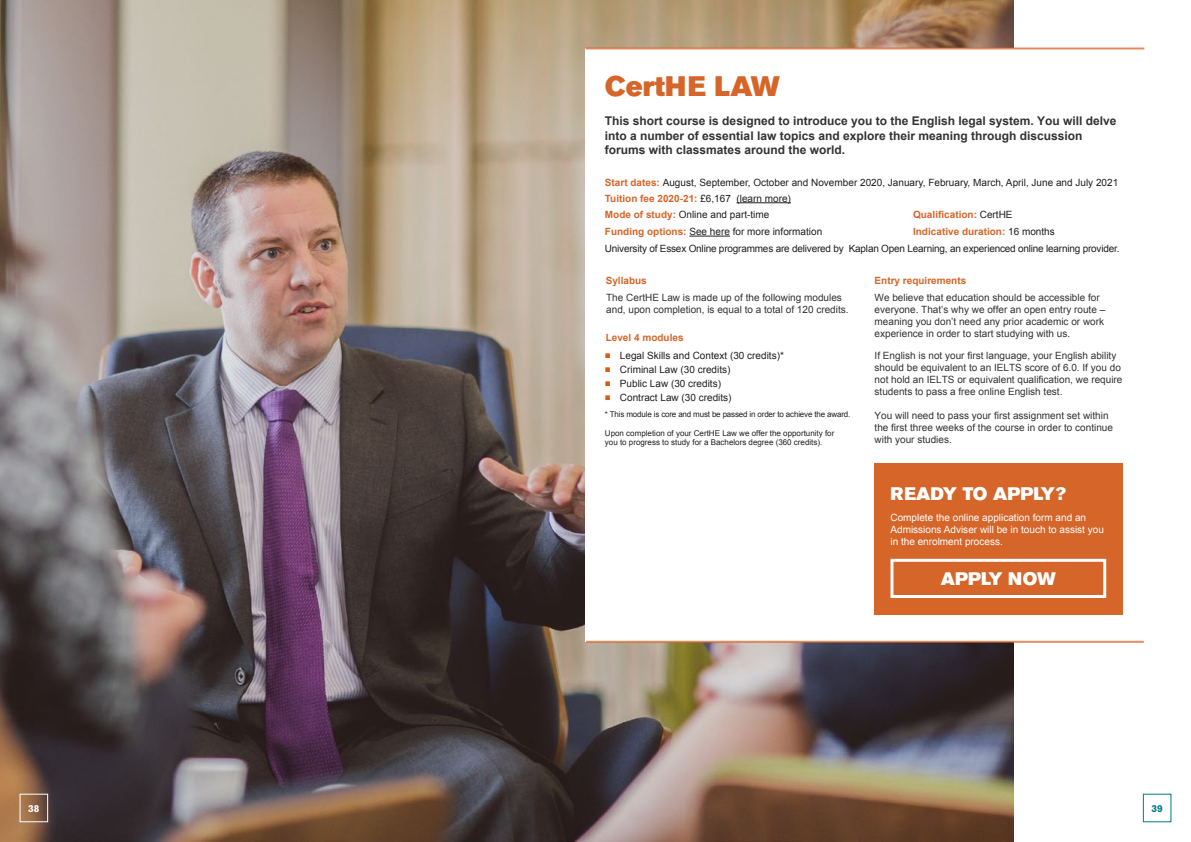
<style>
.page{position:relative;width:1191px;height:842px;background:#fff}
.page>*{position:absolute;margin:0;border:0;box-sizing:border-box;transform-origin:0 0}
.t1{font:28px "Akzidenz Grotesk BE Super";color:#d56529}
.t2{font:18px "Akzidenz Grotesk BE Super";color:#fff}
.body{font:700 12px/14.4px "Arial";color:#333}
.t3{font:10px/12px "Arial";color:#333}
.t4{font:10px "Arial";color:#231f20}
.body-2{font:700 10px "Arial";color:#d56529}
.t5{font:10px "Arial";letter-spacing:-.02em;color:#231f20}
.t6{font:10px/12px "Arial";color:#fff}
.t7{font:700 10px "Akzidenz Grotesk BE";color:#fff}
.t8{font:700 10px "Akzidenz Grotesk BE";color:#007a87}
.t9{font:8px/9.6px "Arial";color:#231f20}
.t10{font:8px "Arial";letter-spacing:-.02em;color:#231f20}
.s1{font-weight:700;color:#d56529}
.s2{font-weight:400;color:#231f20}
.s3{font-weight:700;color:#d55c19}
</style>
<div class="page">
<img style="left:0;top:0;width:1013px;height:842px">
<div style="left:585px;top:48px;width:558px;height:594px;background:#fff"></div>
<hr style="left:585px;top:47px;width:559px;height:2px;background:#d56529">
<hr style="left:586px;top:641px;width:557px;height:2px;background:#d56529">
<div style="left:875px;top:463px;width:247px;height:152px;background:#d56529"></div>
<div style="left:890px;top:559px;width:216px;height:39px;border:3px solid #fff"></div>
<div style="left:20px;top:794px;width:28px;height:28px;border:1px solid #fff"></div>
<hr style="left:736px;top:202px;width:55px;height:1px;background:#231f20">
<hr style="left:689px;top:236px;width:41px;height:1px;background:#231f20">
<p class="t1" style="left:605px;top:70px;width:177px">CertHE LAW</p>
<p class="body" style="left:605px;top:114px;width:513px">This short course is designed to introduce you to the English legal system. You will delve into a number of essential law topics and explore their meaning through discussion forums with classmates around the world.</p>
<p class="t4" style="left:605px;top:176px;width:515px"><span class="s1">Start dates:</span> August, September, October and November 2020, January, February, March, April, June and July 2021</p>
<p class="body-2" style="left:605px;top:192px;width:187px">Tuition fee 2020-21: <span class="s2">£6,167 (learn more)</span></p>
<p class="t4" style="left:605px;top:208px;width:166px"><span class="s1">Mode of study:</span> Online and part-time</p>
<p class="body-2" style="left:913px;top:208px;width:101px">Qualification: <span class="s2">CertHE</span></p>
<p class="t4" style="left:605px;top:225px;width:219px"><span class="s1">Funding options:</span> See here for more information</p>
<p class="body-2" style="left:913px;top:225px;width:143px">Indicative duration: <span class="s2">16 months</span></p>
<p class="t5" style="left:605px;top:242px;width:516px">University of Essex Online programmes are delivered by Kaplan Open Learning, an experienced online learning provider.</p>
<p class="body-2" style="left:606px;top:274px;width:43px">Syllabus</p>
<p class="t3" style="left:606px;top:292px;width:244px">The CertHE Law is made up of the following modules and, upon completion, is equal to a total of 120 credits.</p>
<p class="t4" style="left:605px;top:349px;width:180px"><span class="s3">■</span> Legal Skills and Context (30 credits)*</p>
<p class="t4" style="left:605px;top:363px;width:127px"><span class="s3">■</span> Criminal Law (30 credits)</p>
<p class="t4" style="left:605px;top:377px;width:118px"><span class="s3">■</span> Public Law (30 credits)</p>
<p class="t4" style="left:605px;top:391px;width:128px"><span class="s3">■</span> Contract Law (30 credits)</p>
<p class="body-2" style="left:606px;top:331px;width:79px">Level 4 modules</p>
<p class="t10" style="left:605px;top:409px;width:247px">* This module is core and must be passed in order to achieve the award.</p>
<p class="t9" style="left:605px;top:428px;width:231px">Upon completion of your CertHE Law we offer the opportunity for you to progress to study for a Bachelors degree (360 credits).</p>
<p class="body-2" style="left:874px;top:274px;width:93px">Entry requirements</p>
<p class="t3" style="left:874px;top:292px;width:232px">We believe that education should be accessible for everyone. That’s why we offer an open entry route – meaning you don’t need any prior academic or work experience in order to start studying with us.</p>
<p class="t3" style="left:874px;top:350px;width:249px">If English is not your first language, your English ability should be equivalent to an IELTS score of 6.0. If you do not hold an IELTS or equivalent qualification, we require students to pass a free online English test.</p>
<p class="t3" style="left:874px;top:410px;width:240px">You will need to pass your first assignment set within the first three weeks of the course in order to continue with your studies.</p>
<p class="t2" style="left:890px;top:483px;width:177px">READY TO APPLY?</p>
<p class="t6" style="left:890px;top:512px;width:215px">Complete the online application form and an<br>Admissions Adviser will be in touch to assist you in the enrolment process.</p>
<p class="t2" style="left:940px;top:568px;width:117px">APPLY NOW</p>
<p class="t7" style="left:28px;top:802px;width:13px">38</p>
<p class="t8" style="left:1151px;top:802px;width:13px">39</p>
</div>
